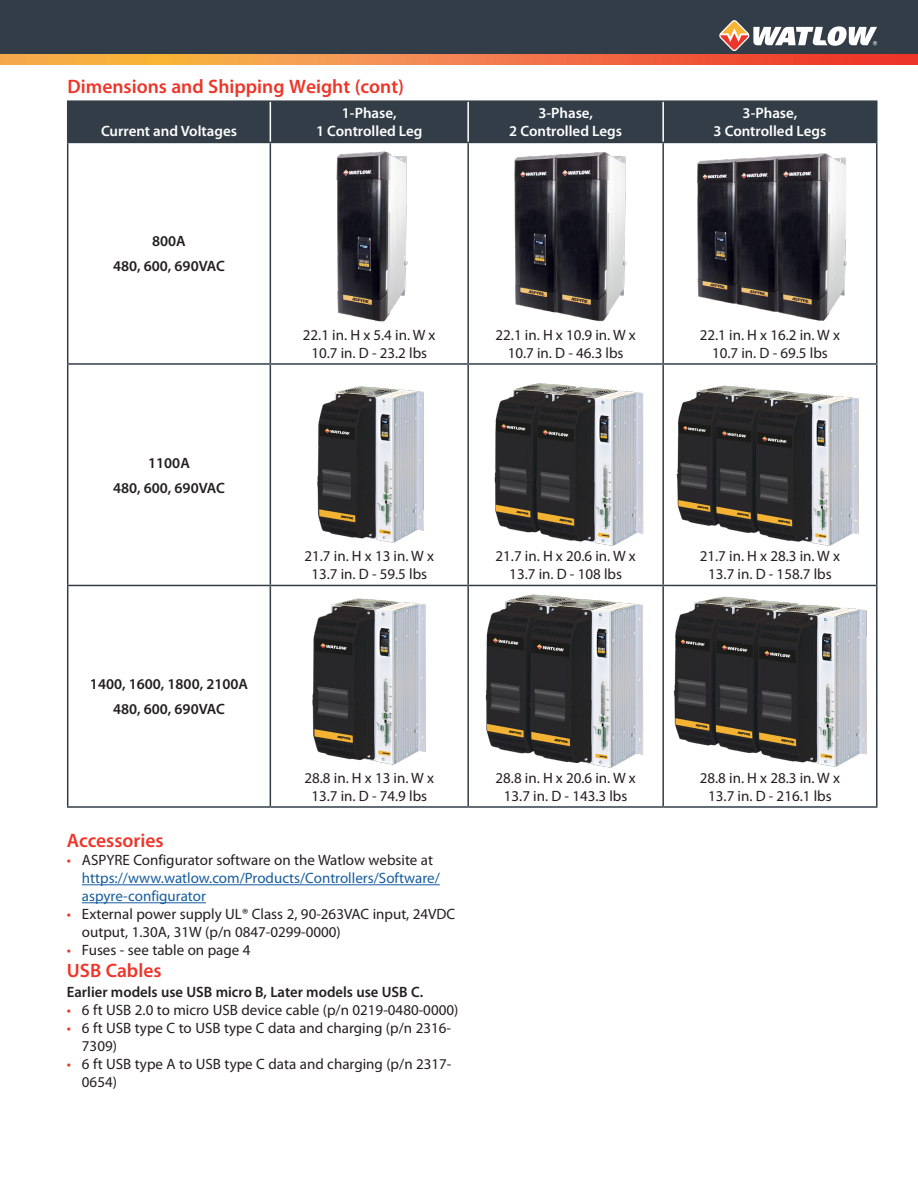
<style>
.page{position:relative;width:918px;height:1188px;background:#fff}
.page>*{position:absolute;margin:0;border:0;box-sizing:border-box;transform-origin:0 0}
.Bullet_Text{font:600 19.5px "Myriad Pro";color:#ee3529}
.t1{font:15px/18px "Myriad Pro";color:#231f20;text-align:center}
.t2{font:15px/18px "Myriad Pro";color:#175d9e}
.t3{font:600 15px "Myriad Pro";color:#231f20}
.t4{font:600 15px "Myriad Pro";color:#fff}
.s1{color:#ee3529}
.s2{color:#231f20}
</style>
<div class="page">
<div style="left:0;top:0;width:918px;height:54px;background:#323d47"></div>
<svg style="left:0;top:54px;width:918px;height:11px;background:#f27d42"></svg>
<svg style="left:719px;top:20px;width:158px;height:31px"></svg>
<div style="left:68px;top:102px;width:808px;height:40px;background:#323d47"></div>
<hr style="left:67px;top:143px;width:1px;height:220px;background:#323d47">
<hr style="left:270px;top:143px;width:1px;height:220px;background:#323d47">
<hr style="left:467px;top:143px;width:2px;height:220px;background:#323d47">
<hr style="left:662px;top:143px;width:2px;height:220px;background:#323d47">
<hr style="left:876px;top:143px;width:2px;height:220px;background:#323d47">
<hr style="left:67px;top:363px;width:203px;height:2px;background:#323d47">
<hr style="left:67px;top:365px;width:1px;height:220px;background:#323d47">
<hr style="left:270px;top:363px;width:198px;height:2px;background:#323d47">
<hr style="left:270px;top:365px;width:1px;height:220px;background:#323d47">
<hr style="left:468px;top:363px;width:195px;height:2px;background:#323d47">
<hr style="left:467px;top:365px;width:2px;height:220px;background:#323d47">
<hr style="left:663px;top:363px;width:215px;height:2px;background:#323d47">
<hr style="left:662px;top:365px;width:2px;height:220px;background:#323d47">
<hr style="left:876px;top:365px;width:2px;height:220px;background:#323d47">
<hr style="left:67px;top:585px;width:203px;height:1px;background:#323d47">
<hr style="left:67px;top:586px;width:1px;height:220px;background:#323d47">
<hr style="left:270px;top:585px;width:198px;height:1px;background:#323d47">
<hr style="left:270px;top:586px;width:1px;height:220px;background:#323d47">
<hr style="left:468px;top:585px;width:195px;height:1px;background:#323d47">
<hr style="left:467px;top:586px;width:2px;height:220px;background:#323d47">
<hr style="left:663px;top:585px;width:215px;height:1px;background:#323d47">
<hr style="left:662px;top:586px;width:2px;height:220px;background:#323d47">
<hr style="left:876px;top:586px;width:2px;height:220px;background:#323d47">
<hr style="left:67px;top:806px;width:203px;height:2px;background:#323d47">
<hr style="left:270px;top:806px;width:198px;height:2px;background:#323d47">
<hr style="left:468px;top:806px;width:195px;height:2px;background:#323d47">
<hr style="left:663px;top:806px;width:215px;height:2px;background:#323d47">
<hr style="left:67px;top:100px;width:203px;height:2px;background:#323d47">
<hr style="left:67px;top:102px;width:1px;height:40px;background:#323d47">
<hr style="left:270px;top:100px;width:198px;height:2px;background:#323d47">
<hr style="left:468px;top:100px;width:195px;height:2px;background:#323d47">
<hr style="left:663px;top:100px;width:215px;height:2px;background:#323d47">
<hr style="left:876px;top:102px;width:2px;height:40px;background:#323d47">
<hr style="left:67px;top:142px;width:203px;height:1px;background:#323d47">
<hr style="left:270px;top:142px;width:198px;height:1px;background:#323d47">
<hr style="left:468px;top:142px;width:195px;height:1px;background:#323d47">
<hr style="left:663px;top:142px;width:215px;height:1px;background:#323d47">
<hr style="left:270px;top:102px;width:1px;height:40px;background:#fff">
<hr style="left:467px;top:102px;width:2px;height:40px;background:#fff">
<hr style="left:662px;top:102px;width:2px;height:40px;background:#fff">
<img style="left:317px;top:386px;width:107px;height:157px">
<img style="left:312px;top:598px;width:114px;height:167px">
<img style="left:494px;top:383px;width:150px;height:163px">
<img style="left:485px;top:594px;width:159px;height:174px">
<img style="left:676px;top:385px;width:183px;height:161px">
<img style="left:673px;top:596px;width:194px;height:171px">
<img style="left:336px;top:151px;width:72px;height:171px">
<img style="left:514px;top:152px;width:113px;height:170px">
<img style="left:697px;top:153px;width:150px;height:168px">
<hr style="left:82px;top:884px;width:358px;height:1px;background:#175d9e">
<hr style="left:82px;top:902px;width:124px;height:1px;background:#175d9e">
<p class="Bullet_Text" style="left:67px;top:75px;width:338px">Dimensions and Shipping Weight (cont)</p>
<p class="t4" style="left:101px;top:122px;width:137px">Current and Voltages</p>
<p class="t3" style="left:152px;top:232px;width:35px">800A</p>
<p class="t3" style="left:113px;top:257px;width:113px">480, 600, 690VAC</p>
<p class="t4" style="left:342px;top:104px;width:56px">1-Phase,</p>
<p class="t4" style="left:316px;top:122px;width:108px">1 Controlled Leg</p>
<p class="t4" style="left:538px;top:104px;width:56px">3-Phase,</p>
<p class="t4" style="left:509px;top:122px;width:114px">2 Controlled Legs</p>
<p class="t4" style="left:743px;top:104px;width:56px">3-Phase,</p>
<p class="t4" style="left:714px;top:122px;width:114px">3 Controlled Legs</p>
<p class="t3" style="left:148px;top:453px;width:43px">1100A</p>
<p class="t3" style="left:113px;top:478px;width:113px">480, 600, 690VAC</p>
<p class="t3" style="left:90px;top:675px;width:160px">1400, 1600, 1800, 2100A</p>
<p class="t3" style="left:113px;top:700px;width:113px">480, 600, 690VAC</p>
<p class="t1" style="left:303px;top:326px;width:134px">22.1 in. H x 5.4 in. W x<br>10.7 in. D - 23.2 lbs</p>
<p class="t1" style="left:496px;top:326px;width:142px">22.1 in. H x 10.9 in. W x<br>10.7 in. D - 46.3 lbs</p>
<p class="t1" style="left:700px;top:326px;width:142px">22.1 in. H x 16.2 in. W x<br>10.7 in. D - 69.5 lbs</p>
<p class="t1" style="left:304px;top:547px;width:131px">21.7 in. H x 13 in. W x<br>13.7 in. D - 59.5 lbs</p>
<p class="t1" style="left:496px;top:547px;width:142px">21.7 in. H x 20.6 in. W x<br>13.7 in. D - 108 lbs</p>
<p class="t1" style="left:700px;top:547px;width:142px">21.7 in. H x 28.3 in. W x<br>13.7 in. D - 158.7 lbs</p>
<p class="t1" style="left:304px;top:769px;width:131px">28.8 in. H x 13 in. W x<br>13.7 in. D - 74.9 lbs</p>
<p class="t1" style="left:496px;top:769px;width:142px">28.8 in. H x 20.6 in. W x<br>13.7 in. D - 143.3 lbs</p>
<p class="t1" style="left:700px;top:769px;width:142px">28.8 in. H x 28.3 in. W x<br>13.7 in. D - 216.1 lbs</p>
<p class="Bullet_Text" style="left:67px;top:828px;width:98px">Accessories</p>
<p class="t2" style="left:82px;top:851px;width:359px;text-indent:-15px"><span class="s1">•</span> <span class="s2">ASPYRE Configurator software on the Watlow website at </span>https://www.watlow.com/Products/Controllers/Software/ aspyre-configurator</p>
<p class="t1" style="left:82px;top:905px;width:375px;text-align:left;text-indent:-15px"><span class="s1">•</span> External power supply UL® Class 2, 90-263VAC input, 24VDC output, 1.30A, 31W (p/n 0847-0299-0000)</p>
<p class="t1" style="left:67px;top:941px;width:185px"><span class="s1">•</span> Fuses - see table on page 4</p>
<p class="Bullet_Text" style="left:67px;top:958px;width:96px">USB Cables</p>
<p class="t3" style="left:67px;top:982px;width:358px">Earlier models use USB micro B, Later models use USB C.</p>
<p class="t1" style="left:67px;top:1001px;width:393px"><span class="s1">•</span> 6 ft USB 2.0 to micro USB device cable (p/n 0219-0480-0000)</p>
<p class="t1" style="left:82px;top:1019px;width:371px;text-align:left;text-indent:-15px"><span class="s1">•</span> 6 ft USB type C to USB type C data and charging (p/n 2316-<br>7309)</p>
<p class="t1" style="left:82px;top:1055px;width:371px;text-align:left;text-indent:-15px"><span class="s1">•</span> 6 ft USB type A to USB type C data and charging (p/n 2317-<br>0654)</p>
</div>
